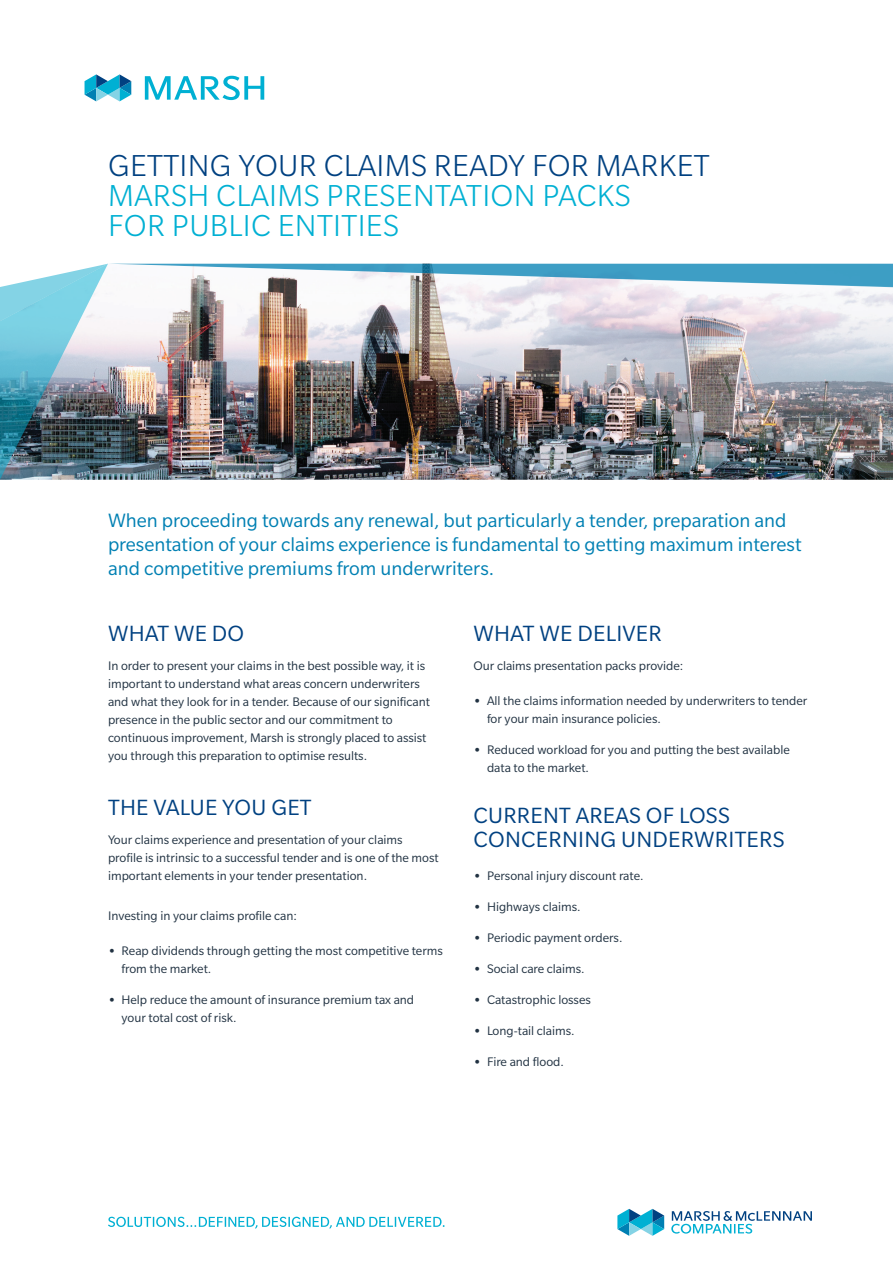
<style>
.page{position:relative;width:893px;height:1263px;background:#fff}
.page>*{position:absolute;margin:0;border:0;box-sizing:border-box;transform-origin:0 0}
.t1{font:300 33px/30px "Slate Pro";letter-spacing:.01em;color:#00b0d3}
.t2{font:300 33px "Slate Pro";letter-spacing:.01em;color:#014181}
.t3{font:24px/24px "Slate Pro";letter-spacing:.01em;color:#014181}
.t4{font:21px/24px "Slate Pro";color:#0080b3}
.t5{font:13.5px/18px "Slate Pro";color:#213242}
.s1{font-weight:700}
</style>
<div class="page">
<svg style="left:671px;top:1211px;width:141px;height:22px"></svg>
<svg style="left:617px;top:1209px;width:47px;height:27px"></svg>
<svg style="left:85px;top:74px;width:46px;height:27px"></svg>
<svg style="left:145px;top:76px;width:119px;height:24px"></svg>
<img style="left:0;top:264px;width:108px;height:216px">
<svg style="left:108px;top:1217px;width:337px;height:11px"></svg>
<img style="left:108px;top:264px;width:785px;height:216px">
<h1 class="t2" style="left:108px;top:148px;width:603px">GETTING YOUR CLAIMS READY FOR MARKET</h1>
<h1 class="t1" style="left:108px;top:180px;width:524px">MARSH CLAIMS PRESENTATION PACKS<br>FOR PUBLIC ENTITIES</h1>
<h3 class="t4" style="left:108px;top:508px;width:695px">When proceeding towards any renewal, but particularly a tender, preparation and presentation of your claims experience is fundamental to getting maximum interest and competitive premiums from underwriters.</h3>
<h2 class="t3" style="left:108px;top:621px;width:138px">WHAT WE DO</h2>
<p class="t5" style="left:108px;top:656px;width:324px">In order to present your claims in the best possible way, it is important to understand what areas concern underwriters and what they look for in a tender. Because of our significant presence in the public sector and our commitment to continuous improvement, Marsh is strongly placed to assist you through this preparation to optimise results.</p>
<h2 class="t3" style="left:108px;top:796px;width:205px">THE VALUE YOU GET</h2>
<p class="t5" style="left:108px;top:831px;width:332px">Your claims experience and presentation of your claims profile is intrinsic to a successful tender and is one of the most important elements in your tender presentation.</p>
<p class="t5" style="left:108px;top:906px;width:191px">Investing in your claims profile can:</p>
<p class="t5" style="left:122px;top:942px;width:323px;text-indent:-14px"><span class="s1">•</span> Reap dividends through getting the most competitive terms from the market.</p>
<p class="t5" style="left:122px;top:991px;width:294px;text-indent:-14px"><span class="s1">•</span> Help reduce the amount of insurance premium tax and your total cost of risk.</p>
<h2 class="t3" style="left:474px;top:621px;width:190px">WHAT WE DELIVER</h2>
<p class="t5" style="left:473px;top:656px;width:211px">Our claims presentation packs provide:</p>
<p class="t5" style="left:487px;top:691px;width:322px;text-indent:-14px"><span class="s1">•</span> All the claims information needed by underwriters to tender for your main insurance policies.</p>
<p class="t5" style="left:487px;top:740px;width:304px;text-indent:-14px"><span class="s1">•</span> Reduced workload for you and putting the best available data to the market.</p>
<h2 class="t3" style="left:474px;top:804px;width:312px">CURRENT AREAS OF LOSS<br>CONCERNING UNDERWRITERS</h2>
<p class="t5" style="left:473px;top:867px;width:172px"><span class="s1">•</span> Personal injury discount rate.</p>
<p class="t5" style="left:473px;top:898px;width:109px"><span class="s1">•</span> Highways claims.</p>
<p class="t5" style="left:473px;top:929px;width:150px"><span class="s1">•</span> Periodic payment orders.</p>
<p class="t5" style="left:473px;top:960px;width:113px"><span class="s1">•</span> Social care claims.</p>
<p class="t5" style="left:473px;top:991px;width:119px"><span class="s1">•</span> Catastrophic losses</p>
<p class="t5" style="left:473px;top:1022px;width:103px"><span class="s1">•</span> Long-tail claims.</p>
<p class="t5" style="left:473px;top:1053px;width:92px"><span class="s1">•</span> Fire and flood.</p>
</div>
